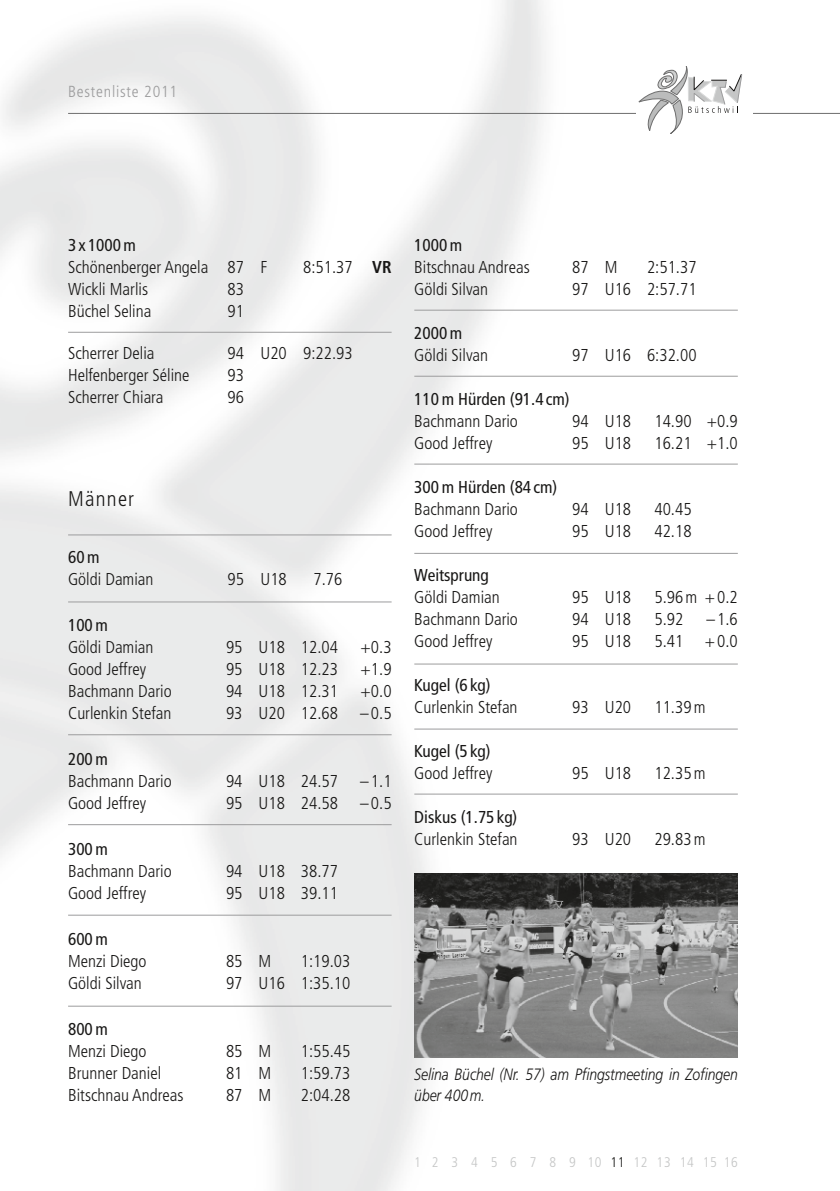
<style>
.page{position:relative;width:840px;height:1191px;background:#fff}
.page>*{position:absolute;margin:0;border:0;box-sizing:border-box;transform-origin:0 0}
.t1{font:300 condensed 21.2px "Frutiger";letter-spacing:.06em;color:#181716}
.t2{font:300 condensed 17.2px "Frutiger";color:#181716}
.t3{font:condensed 17.2px "Frutiger";color:#181716}
.t4{font:italic 300 16.4px/20.8px "Frutiger";letter-spacing:-.005em;color:#181716;scale:.85 1}
.t5{font:300 condensed 16px "Frutiger";letter-spacing:.05em;color:#9c9c9d}
.t6{font:300 condensed 14px "Frutiger";letter-spacing:.05em;color:#c5c6c6}
.s1{font-weight:700}
.s2{color:#171715}
</style>
<div class="page">
<img style="left:0;top:0;width:839px;height:1191px">
<hr style="left:68px;top:113px;width:771px;height:1px;background:#6e6e6e">
<div style="left:636px;top:50px;width:116px;height:86px;background:#fff"></div>
<svg style="left:638px;top:66px;width:103px;height:68px"></svg>
<hr style="left:68px;top:824px;width:323px;height:1px;background:#9c9c9d">
<hr style="left:68px;top:601px;width:323px;height:1px;background:#9c9c9d">
<hr style="left:68px;top:534px;width:323px;height:1px;background:#9c9c9d">
<hr style="left:68px;top:734px;width:323px;height:1px;background:#9c9c9d">
<hr style="left:68px;top:914px;width:323px;height:1px;background:#9c9c9d">
<hr style="left:68px;top:1005px;width:323px;height:1px;background:#9c9c9d">
<hr style="left:414px;top:310px;width:323px;height:1px;background:#9c9c9d">
<hr style="left:414px;top:376px;width:323px;height:1px;background:#9c9c9d">
<hr style="left:414px;top:463px;width:323px;height:1px;background:#9c9c9d">
<hr style="left:414px;top:553px;width:323px;height:1px;background:#9c9c9d">
<hr style="left:414px;top:663px;width:323px;height:1px;background:#9c9c9d">
<hr style="left:414px;top:728px;width:323px;height:1px;background:#9c9c9d">
<hr style="left:414px;top:793px;width:323px;height:1px;background:#9c9c9d">
<hr style="left:68px;top:332px;width:323px;height:1px;background:#9c9c9d">
<img style="left:414px;top:873px;width:323px;height:184px">
<p class="t5" style="left:68px;top:82px;width:111px">Bestenliste 2011</p>
<p class="t3" style="left:68px;top:235px;width:69px">3 x 1000 m</p>
<p class="t2" style="left:68px;top:257px;width:201px">Schönenberger Angela 87 F</p>
<p class="t2" style="left:303px;top:257px;width:90px">8:51.37 <span class="s1">VR</span></p>
<p class="t2" style="left:68px;top:279px;width:81px">Wickli Marlis</p>
<p class="t2" style="left:227px;top:279px;width:18px">83</p>
<p class="t2" style="left:68px;top:301px;width:85px">Büchel Selina</p>
<p class="t2" style="left:227px;top:301px;width:18px">91</p>
<p class="t2" style="left:68px;top:343px;width:88px">Scherrer Delia</p>
<p class="t2" style="left:227px;top:343px;width:126px">94 U20 9:22.93</p>
<p class="t2" style="left:68px;top:365px;width:123px">Helfenberger Séline</p>
<p class="t2" style="left:227px;top:365px;width:18px">93</p>
<p class="t2" style="left:68px;top:387px;width:97px">Scherrer Chiara</p>
<p class="t2" style="left:227px;top:387px;width:18px">96</p>
<p class="t1" style="left:68px;top:486px;width:68px">Männer</p>
<p class="t3" style="left:68px;top:547px;width:33px">60m</p>
<p class="t2" style="left:68px;top:569px;width:87px">Göldi Damian</p>
<p class="t2" style="left:227px;top:569px;width:61px">95 U18</p>
<p class="t2" style="left:313px;top:569px;width:30px">7.76</p>
<p class="t3" style="left:68px;top:615px;width:41px">100 m</p>
<p class="t2" style="left:68px;top:637px;width:87px">Göldi Damian</p>
<p class="t2" style="left:226px;top:637px;width:113px">95 U18 12.04</p>
<p class="t2" style="left:360px;top:637px;width:32px">+0.3</p>
<p class="t2" style="left:68px;top:659px;width:80px">Good Jeffrey</p>
<p class="t2" style="left:226px;top:659px;width:113px">95 U18 12.23</p>
<p class="t2" style="left:360px;top:659px;width:32px">+1.9</p>
<p class="t2" style="left:68px;top:681px;width:105px">Bachmann Dario</p>
<p class="t2" style="left:226px;top:681px;width:113px">94 U18 12.31</p>
<p class="t2" style="left:360px;top:681px;width:32px">+0.0</p>
<p class="t2" style="left:68px;top:703px;width:105px">Curlenkin Stefan</p>
<p class="t2" style="left:226px;top:703px;width:113px">93 U20 12.68</p>
<p class="t2" style="left:360px;top:703px;width:33px">–0.5</p>
<p class="t3" style="left:68px;top:749px;width:41px">200 m</p>
<p class="t2" style="left:68px;top:771px;width:105px">Bachmann Dario</p>
<p class="t2" style="left:226px;top:771px;width:113px">94 U18 24.57</p>
<p class="t2" style="left:360px;top:771px;width:33px">–1.1</p>
<p class="t2" style="left:68px;top:793px;width:80px">Good Jeffrey</p>
<p class="t2" style="left:226px;top:793px;width:113px">95 U18 24.58</p>
<p class="t2" style="left:360px;top:793px;width:33px">–0.5</p>
<p class="t3" style="left:68px;top:839px;width:41px">300 m</p>
<p class="t2" style="left:68px;top:861px;width:105px">Bachmann Dario</p>
<p class="t2" style="left:226px;top:861px;width:113px">94 U18 38.77</p>
<p class="t2" style="left:68px;top:883px;width:80px">Good Jeffrey</p>
<p class="t2" style="left:226px;top:883px;width:113px">95 U18 39.11</p>
<p class="t3" style="left:68px;top:929px;width:41px">600 m</p>
<p class="t2" style="left:68px;top:951px;width:80px">Menzi Diego</p>
<p class="t2" style="left:226px;top:951px;width:47px">85 M</p>
<p class="t2" style="left:300px;top:951px;width:51px">1:19.03</p>
<p class="t2" style="left:68px;top:973px;width:75px">Göldi Silvan</p>
<p class="t2" style="left:226px;top:973px;width:126px">97 U16 1:35.10</p>
<p class="t3" style="left:68px;top:1019px;width:41px">800 m</p>
<p class="t2" style="left:68px;top:1041px;width:80px">Menzi Diego</p>
<p class="t2" style="left:226px;top:1041px;width:47px">85 M</p>
<p class="t2" style="left:300px;top:1041px;width:51px">1:55.45</p>
<p class="t2" style="left:68px;top:1063px;width:95px">Brunner Daniel</p>
<p class="t2" style="left:226px;top:1063px;width:47px">81 M</p>
<p class="t2" style="left:300px;top:1063px;width:51px">1:59.73</p>
<p class="t2" style="left:68px;top:1085px;width:117px">Bitschnau Andreas</p>
<p class="t2" style="left:226px;top:1085px;width:47px">87 M</p>
<p class="t2" style="left:300px;top:1085px;width:51px">2:04.28</p>
<p class="t3" style="left:414px;top:235px;width:50px">1000 m</p>
<p class="t2" style="left:414px;top:257px;width:117px">Bitschnau Andreas</p>
<p class="t2" style="left:572px;top:257px;width:47px">87 M</p>
<p class="t2" style="left:646px;top:257px;width:51px">2:51.37</p>
<p class="t2" style="left:414px;top:279px;width:75px">Göldi Silvan</p>
<p class="t2" style="left:572px;top:279px;width:126px">97 U16 2:57.71</p>
<p class="t3" style="left:414px;top:323px;width:50px">2000 m</p>
<p class="t2" style="left:414px;top:345px;width:75px">Göldi Silvan</p>
<p class="t2" style="left:572px;top:345px;width:126px">97 U16 6:32.00</p>
<p class="t3" style="left:414px;top:389px;width:157px">110 m Hürden (91.4 cm)</p>
<p class="t2" style="left:414px;top:411px;width:105px">Bachmann Dario</p>
<p class="t2" style="left:572px;top:411px;width:60px">94 U18</p>
<p class="t2" style="left:654px;top:411px;width:85px">14.90 +0.9</p>
<p class="t2" style="left:414px;top:433px;width:80px">Good Jeffrey</p>
<p class="t2" style="left:572px;top:433px;width:60px">95 U18</p>
<p class="t2" style="left:654px;top:433px;width:85px">16.21 +1.0</p>
<p class="t3" style="left:414px;top:477px;width:144px">300 m Hürden (84 cm)</p>
<p class="t2" style="left:414px;top:499px;width:105px">Bachmann Dario</p>
<p class="t2" style="left:572px;top:499px;width:60px">94 U18</p>
<p class="t2" style="left:654px;top:499px;width:39px">40.45</p>
<p class="t2" style="left:414px;top:521px;width:80px">Good Jeffrey</p>
<p class="t2" style="left:572px;top:521px;width:60px">95 U18</p>
<p class="t2" style="left:654px;top:521px;width:39px">42.18</p>
<p class="t3" style="left:414px;top:565px;width:76px">Weitsprung</p>
<p class="t2" style="left:414px;top:587px;width:87px">Göldi Damian</p>
<p class="t2" style="left:572px;top:587px;width:60px">95 U18</p>
<p class="t2" style="left:654px;top:587px;width:85px">5.96m +0.2</p>
<p class="t2" style="left:414px;top:609px;width:105px">Bachmann Dario</p>
<p class="t2" style="left:572px;top:609px;width:60px">94 U18</p>
<p class="t2" style="left:654px;top:609px;width:30px">5.92</p>
<p class="t2" style="left:706px;top:609px;width:33px">–1.6</p>
<p class="t2" style="left:414px;top:631px;width:80px">Good Jeffrey</p>
<p class="t2" style="left:572px;top:631px;width:60px">95 U18</p>
<p class="t2" style="left:654px;top:631px;width:85px">5.41 +0.0</p>
<p class="t3" style="left:414px;top:675px;width:78px">Kugel (6 kg)</p>
<p class="t2" style="left:414px;top:697px;width:105px">Curlenkin Stefan</p>
<p class="t2" style="left:572px;top:697px;width:60px">93 U20</p>
<p class="t2" style="left:654px;top:697px;width:53px">11.39m</p>
<p class="t3" style="left:414px;top:741px;width:78px">Kugel (5 kg)</p>
<p class="t2" style="left:414px;top:763px;width:80px">Good Jeffrey</p>
<p class="t2" style="left:572px;top:763px;width:60px">95 U18</p>
<p class="t2" style="left:654px;top:763px;width:53px">12.35m</p>
<p class="t3" style="left:414px;top:807px;width:104px">Diskus (1.75 kg)</p>
<p class="t2" style="left:414px;top:829px;width:105px">Curlenkin Stefan</p>
<p class="t2" style="left:572px;top:829px;width:60px">93 U20</p>
<p class="t2" style="left:654px;top:829px;width:53px">29.83m</p>
<p class="t4" style="left:414px;top:1064px;width:382px">Selina Büchel (Nr. 57) am Pfingstmeeting in Zofingen über 400m.</p>
<p class="t6" style="left:414px;top:1154px;width:325px">1 2 3 4 5 6 7 8 9 10 <span class="s2">11</span> 12 13 14 15 16</p>
</div>
